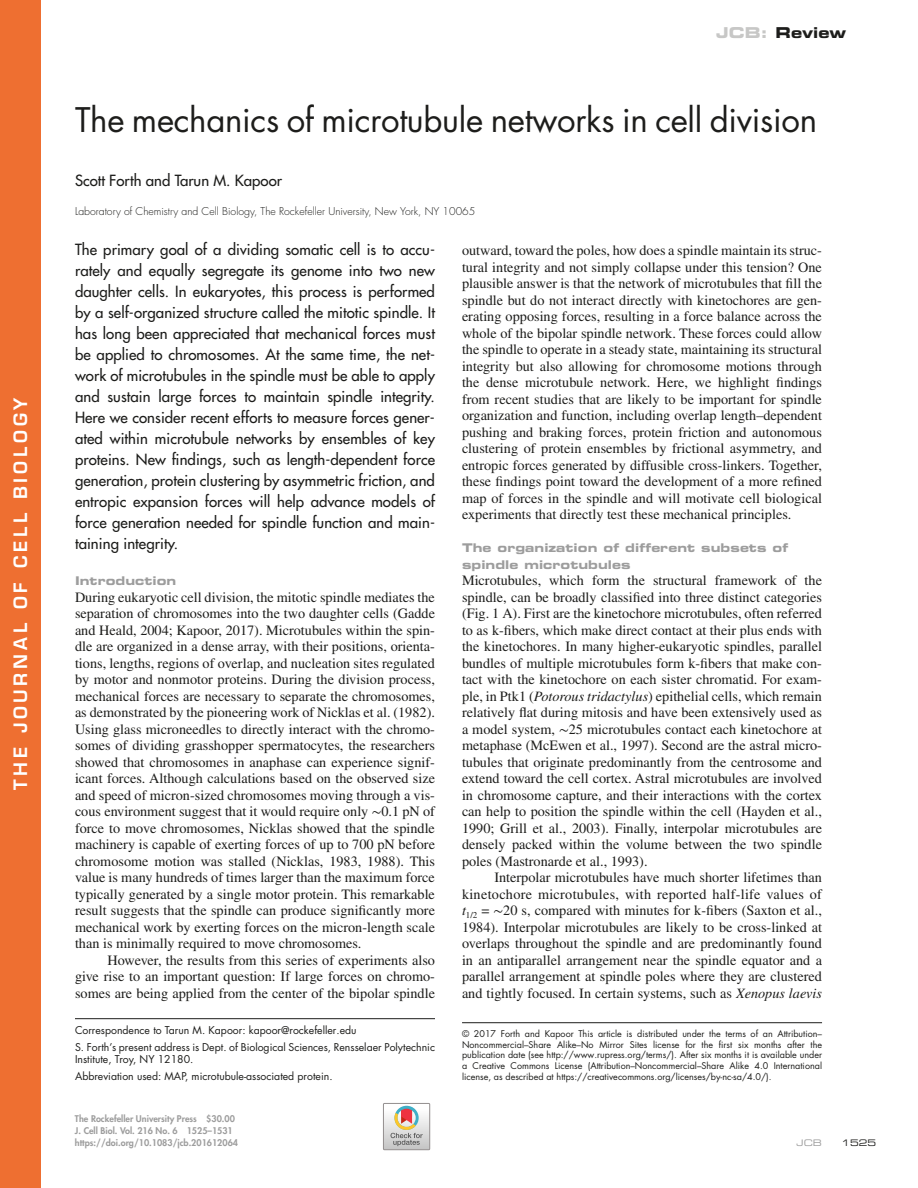
<style>
.page{position:relative;width:918px;height:1188px;background:#fff}
.page>*{position:absolute;margin:0;border:0;box-sizing:border-box;transform-origin:0 0}
.t1{font:33px "Futura Std";letter-spacing:-.01em;color:#1d1d1b}
.t2{font:600 18px "Eurostile LT Std";letter-spacing:.205em;color:#fff}
.t3{font:500 15px/21px "Futura Std";letter-spacing:.005em;color:#1d1d1b;text-align:justify}
.t4{font:15px "Eurostile LT Std Bold Ex 2";color:#1d1d1b}
.t5{font:14.25px/16.5px "Times LT Std";color:#1d1d1b;text-align:justify}
.t6{font:12px/16.5px "Eurostile LT Std Bold Ex 2";letter-spacing:.005em;color:#9d9d9d}
.t7{font:10.5px/16.8px "Futura Std";color:#1d1d1b}
.t8{font:300 10.5px "Futura Std";color:#1d1d1b}
.t9{font:9px/10.8px "Futura Std";color:#1d1d1b;text-align:justify}
.t10{font:800 9px/12px "Futura Std";color:#9d9d9d}
.t11{font:9px "Eurostile LT Std Ex 2";color:#1d1d1b}
.t12{font:9px "Eurostile LT Std Ex 2";color:#9d9d9d}
.s1{color:#c7c7c6}
.s2{font-family:"STIX General"}
.s3{font-style:italic}
</style>
<div class="page">
<div style="left:0;top:0;width:40px;height:1188px;background:#ee6f31"></div>
<svg style="left:383px;top:1103px;width:47px;height:47px"></svg>
<hr style="left:75px;top:1018px;width:360px;height:1px;background:#1d1d1b">
<hr style="left:462px;top:1022px;width:360px;height:1px;background:#1d1d1b">
<p class="t2" style="left:9px;top:790px;width:395px;rotate:-90deg">THE JOURNAL OF CELL BIOLOGY</p>
<p class="t4" style="left:716px;top:22px;width:132px"><span class="s1">JCB:</span> Review</p>
<h1 class="t1" style="left:75px;top:99px;width:744px">The mechanics of microtubule networks in cell division</h1>
<p class="t3" style="left:75px;top:170px;width:209px">Scott Forth and Tarun M. Kapoor</p>
<p class="t8" style="left:75px;top:205px;width:402px">Laboratory of Chemistry and Cell Biology, The Rockefeller University, New York, NY 10065</p>
<p class="t3" style="left:75px;top:239px;width:362px">The primary goal of a dividing somatic cell is to accu&shy;rately and equally segregate its genome into two new daughter cells. In eukaryotes, this process is performed by a self-organized structure called the mitotic spindle. It has long been appreciated that mechanical forces must be applied to chromosomes. At the same time, the net&shy;work of microtubules in the spindle must be able to apply and sustain large forces to maintain spindle integrity.<br>Here we consider recent efforts to measure forces gener&shy;ated within microtubule networks by ensembles of key proteins. New findings, such as length-dependent force generation, protein clustering by asymmetric friction, and entropic expansion forces will help advance models of force generation needed for spindle function and main&shy;taining integrity.</p>
<p class="t6" style="left:75px;top:572px;width:103px">Introduction</p>
<p class="t5" style="left:75px;top:588px;width:362px">During eukaryotic cell division, the mitotic spindle mediates the separation of chromosomes into the two daughter cells (Gadde and Heald, 2004; Kapoor, 2017). Microtubules within the spin&shy;dle are organized in a dense array, with their positions, orienta&shy;tions, lengths, regions of overlap, and nucleation sites regulated by motor and nonmotor proteins. During the division process, mechanical forces are necessary to separate the chromosomes, as demonstrated by the pioneering work of Nicklas et al. (1982).<br>Using glass microneedles to directly interact with the chromo&shy;somes of dividing grasshopper spermatocytes, the researchers showed that chromosomes in anaphase can experience signif&shy;icant forces. Although calculations based on the observed size and speed of micron-sized chromosomes moving through a vis&shy;cous environment suggest that it would require only <span class="s2">∼</span>0.1 pN of force to move chromosomes, Nicklas showed that the spindle machinery is capable of exerting forces of up to 700 pN before chromosome motion was stalled (Nicklas, 1983, 1988). This value is many hundreds of times larger than the maximum force typically generated by a single motor protein. This remarkable result suggests that the spindle can produce significantly more mechanical work by exerting forces on the micron-length scale than is minimally required to move chromosomes.</p>
<p class="t5" style="left:75px;top:951px;width:362px;text-indent:32px">However, the results from this series of experiments also give rise to an important question: If large forces on chromo&shy;somes are being applied from the center of the bipolar spindle</p>
<p class="t7" style="left:75px;top:1022px;width:362px">Correspondence to Tarun M. Kapoor: kapoor@rockefeller.edu<br>S. Forth’s present address is Dept. of Biological Sciences, Rensselaer Polytechnic</p>
<p class="t7" style="left:75px;top:1051px;width:259px">Institute, Troy, NY 12180.<br>Abbreviation used: MAP, microtubule-associated protein.</p>
<p class="t10" style="left:75px;top:1112px;width:165px">The Rockefeller University Press $30.00<br>J. Cell Biol. Vol. 216 No. 6 1525–1531 https://doi.org/10.1083/jcb.201612064</p>
<p class="t5" style="left:462px;top:242px;width:362px">outward, toward the poles, how does a spindle maintain its struc&shy;tural integrity and not simply collapse under this tension? One plausible answer is that the network of microtubules that fill the spindle but do not interact directly with kinetochores are gen&shy;erating opposing forces, resulting in a force balance across the whole of the bipolar spindle network. These forces could allow the spindle to operate in a steady state, maintaining its structural integrity but also allowing for chromosome motions through the dense microtubule network. Here, we highlight findings from recent studies that are likely to be important for spindle organization and function, including overlap length–dependent pushing and braking forces, protein friction and autonomous clustering of protein ensembles by frictional asymmetry, and entropic forces generated by diffusible cross-linkers. Together, these findings point toward the development of a more refined map of forces in the spindle and will motivate cell biological experiments that directly test these mechanical principles.</p>
<p class="t6" style="left:462px;top:539px;width:328px">The organization of different subsets of spindle microtubules</p>
<p class="t5" style="left:462px;top:572px;width:362px">Microtubules, which form the structural framework of the spindle, can be broadly classified into three distinct categories (Fig. 1 A). First are the kinetochore microtubules, often referred to as k-fibers, which make direct contact at their plus ends with the kinetochores. In many higher-eukaryotic spindles, parallel bundles of multiple microtubules form k-fibers that make con&shy;tact with the kinetochore on each sister chromatid. For exam&shy;ple, in Ptk1 (<span class="s3">Potorous tridactylus</span>) epithelial cells, which remain relatively flat during mitosis and have been extensively used as a model system, <span class="s2">∼</span>25 microtubules contact each kinetochore at metaphase (McEwen et al., 1997). Second are the astral micro&shy;tubules that originate predominantly from the centrosome and extend toward the cell cortex. Astral microtubules are involved in chromosome capture, and their interactions with the cortex can help to position the spindle within the cell (Hayden et al., 1990; Grill et al., 2003). Finally, interpolar microtubules are densely packed within the volume between the two spindle poles (Mastronarde et al., 1993).</p>
<p class="t5" style="left:462px;top:869px;width:362px;text-indent:32px">Interpolar microtubules have much shorter lifetimes than kinetochore microtubules, with reported half-life values of <span class="s3">t</span><sub>1/2</sub> = <span class="s2">∼</span>20 s, compared with minutes for k-fibers (Saxton et al., 1984). Interpolar microtubules are likely to be cross-linked at overlaps throughout the spindle and are predominantly found in an antiparallel arrangement near the spindle equator and a parallel arrangement at spindle poles where they are clustered and tightly focused. In certain systems, such as <span class="s3">Xenopus laevis</span></p>
<p class="t9" style="left:462px;top:1028px;width:362px">© 2017 Forth and Kapoor This article is distributed under the terms of an Attribution– Noncommercial–Share Alike–No Mirror Sites license for the first six months after the publication date (see http://www.rupress.org/terms/). After six months it is available under a Creative Commons License (Attribution–Noncommercial–Share Alike 4.0 International license, as described at https://creativecommons.org/licenses/by-nc-sa/4.0/).</p>
<p class="t12" style="left:796px;top:1136px;width:27px">JCB</p>
<p class="t11" style="left:842px;top:1136px;width:36px">1525</p>
</div>
